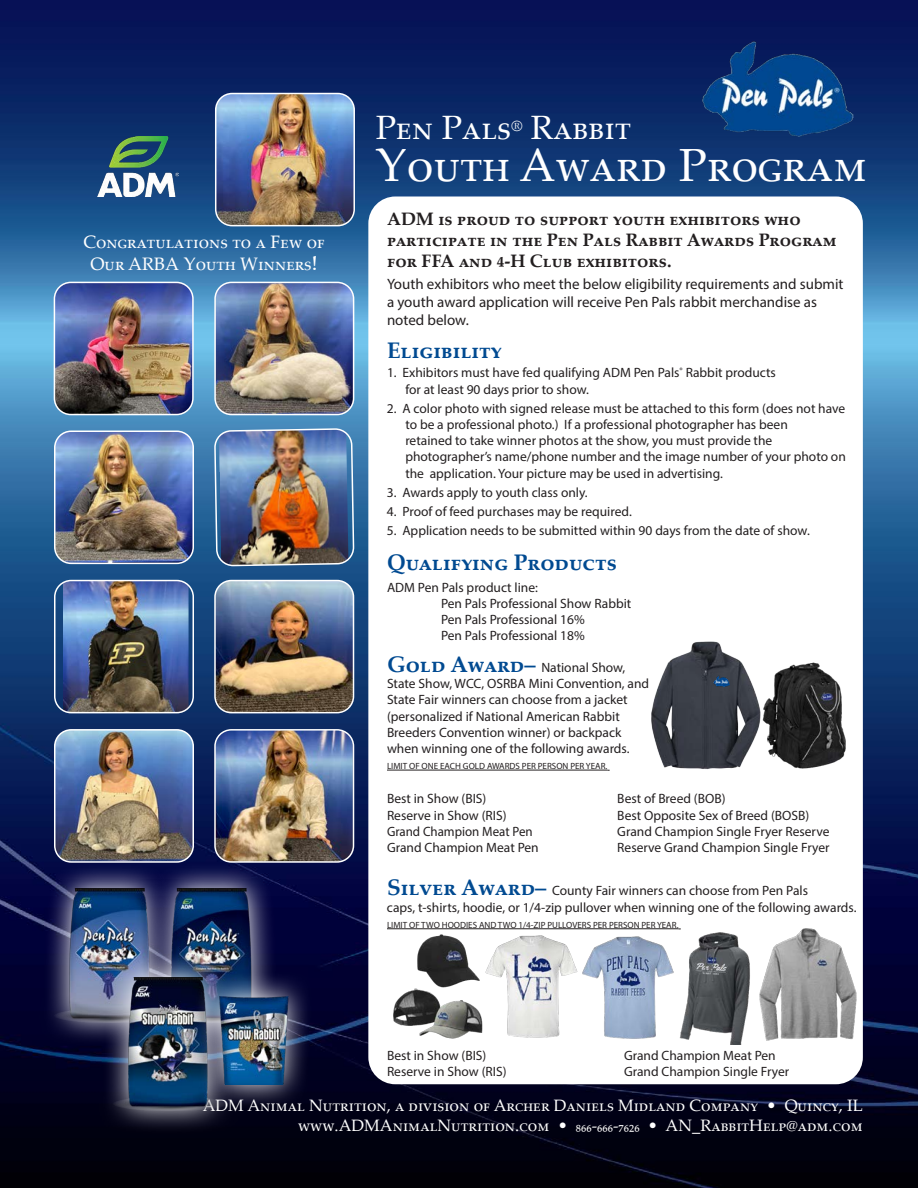
<style>
.page{position:relative;width:918px;height:1188px;background:#fff}
.page>*{position:absolute;margin:0;border:0;box-sizing:border-box;transform-origin:0 0}
.t1{font:46.5px "Palatino Linotype";letter-spacing:.065em;color:#fff}
.t2{font:33.75px "Palatino Linotype";color:#fff}
.t3{font:700 22.5px "Palatino Linotype";color:#014a91}
.t4{font:700 18px/21px "Palatino Linotype";color:#231f20}
.t5{font:18px/21.6px "Palatino Linotype";color:#fff;text-align:center}
.t6{font:16.5px "Palatino Linotype";color:#fff}
.t7{font:15px/18px "Myriad Pro";color:#231f20}
.t8{font:14.7px "Palatino Linotype";color:#fff}
.t9{font:13.5px/16.2px "Myriad Pro";color:#231f20}
.t10{font:13.5px "Myriad Pro";color:#231f20;scale:.96 1}
.t11{font:9px "Myriad Pro";color:#231f20}
.s1{font-size:30px}
.s2{font-size:24px}
.s3{font-family:"Palatino Linotype";font-weight:700;font-size:22.5px;color:#014a91}
</style>
<div class="page">
<img style="left:0;top:0;width:918px;height:1188px">
<svg style="left:39px;top:863px;width:103px;height:183px;background:#151747"></svg>
<img style="left:54px;top:889px;width:88px;height:133px">
<svg style="left:142px;top:863px;width:143px;height:109px;background:#1c2055"></svg>
<img style="left:156px;top:889px;width:117px;height:83px">
<img style="left:98px;top:952px;width:143px;height:182px">
<img style="left:112px;top:978px;width:117px;height:133px">
<svg style="left:195px;top:972px;width:117px;height:137px;background:#2c3655"></svg>
<img style="left:214px;top:996px;width:81px;height:88px">
<img style="left:215px;top:282px;width:139px;height:133px">
<div style="left:214px;top:282px;width:140px;height:133px;border:2px solid #fff;border-radius:16px"></div>
<img style="left:55px;top:431px;width:138px;height:132px">
<div style="left:54px;top:430px;width:140px;height:134px;border:2px solid #fff;border-radius:16px"></div>
<img style="left:55px;top:730px;width:138px;height:132px">
<div style="left:54px;top:729px;width:140px;height:134px;border:2px solid #fff;border-radius:16px"></div>
<img style="left:214px;top:429px;width:140px;height:137px">
<img style="left:215px;top:581px;width:139px;height:132px">
<div style="left:214px;top:580px;width:140px;height:133px;border:2px solid #fff;border-radius:16px"></div>
<img style="left:63px;top:581px;width:126px;height:132px">
<div style="left:54px;top:580px;width:140px;height:133px;border:2px solid #fff;border-radius:16px"></div>
<img style="left:54px;top:282px;width:139px;height:133px">
<div style="left:54px;top:282px;width:140px;height:133px;border:2px solid #fff;border-radius:16px"></div>
<img style="left:216px;top:94px;width:138px;height:132px">
<div style="left:215px;top:93px;width:140px;height:133px;border:2px solid #fff;border-radius:16px"></div>
<div style="left:368px;top:196px;width:495px;height:888px;background:#fff;border-radius:27px"></div>
<hr style="left:387px;top:770px;width:220px;height:1px;background:#231f20">
<hr style="left:387px;top:929px;width:292px;height:1px;background:#231f20">
<img style="left:485px;top:935px;width:183px;height:104px">
<img style="left:393px;top:983px;width:95px;height:56px">
<img style="left:763px;top:924px;width:101px;height:120px">
<img style="left:215px;top:730px;width:138px;height:132px">
<div style="left:214px;top:729px;width:140px;height:134px;border:2px solid #fff;border-radius:16px"></div>
<img style="left:700px;top:37px;width:154px;height:99px">
<img style="left:414px;top:934px;width:66px;height:61px">
<img style="left:668px;top:928px;width:95px;height:116px">
<img style="left:762px;top:662px;width:84px;height:107px">
<img style="left:651px;top:641px;width:110px;height:128px">
<img style="left:714px;top:676px;width:15px;height:10px">
<img style="left:98px;top:136px;width:80px;height:60px">
<p class="t5" style="left:83px;top:230px;width:243px">Congratulations to a Few of<br>Our ARBA Youth Winners<span class="s1">!</span></p>
<p class="t2" style="left:376px;top:104px;width:137px">Pen Pals</p>
<p class="t8" style="left:511px;top:115px;width:13px">®</p>
<p class="t2" style="left:531px;top:104px;width:102px">Rabbit</p>
<p class="t1" style="left:376px;top:132px;width:493px">Youth Award Program</p>
<p class="t4" style="left:387px;top:207px;width:451px">ADM is proud to support youth exhibitors who participate in the Pen Pals Rabbit Awards Program for FFA and <span class="s2">4</span>-H Club exhibitors.</p>
<p class="t7" style="left:387px;top:275px;width:458px">Youth exhibitors who meet the below eligibility requirements and submit a youth award application will receive Pen Pals rabbit merchandise as noted below.</p>
<p class="t3" style="left:387px;top:335px;width:116px">Eligibility</p>
<p class="t9" style="left:405px;top:365px;width:372px;text-indent:-18px">1. Exhibitors must have fed qualifying ADM Pen Pals<sup>®</sup> Rabbit products for at least 90 days prior to show.</p>
<p class="t9" style="left:405px;top:400px;width:442px;text-indent:-18px">2. A color photo with signed release must be attached to this form (does not have to be a professional photo.) If a professional photographer has been<br>retained to take winner photos at the show, you must provide the photographer’s name/phone number and the image number of your photo on the application. Your picture may be used in advertising.</p>
<p class="t9" style="left:387px;top:484px;width:202px">3. Awards apply to youth class only.</p>
<p class="t9" style="left:387px;top:503px;width:246px">4. Proof of feed purchases may be required.</p>
<p class="t9" style="left:387px;top:522px;width:424px">5. Application needs to be submitted within 90 days from the date of show.</p>
<p class="t3" style="left:387px;top:546px;width:231px">Qualifying Products</p>
<p class="t9" style="left:387px;top:579px;width:153px">ADM Pen Pals product line:</p>
<p class="t9" style="left:441px;top:595px;width:192px">Pen Pals Professional Show Rabbit</p>
<p class="t9" style="left:441px;top:611px;width:145px">Pen Pals Professional 16%</p>
<p class="t9" style="left:441px;top:628px;width:145px">Pen Pals Professional 18%</p>
<p class="t9" style="left:387px;top:659px;width:264px"><span class="s3">Gold Award–</span> National Show, State Show, WCC, OSRBA Mini Convention, and State Fair winners can choose from a jacket (personalized if National American Rabbit Breeders Convention winner) or backpack when winning one of the following awards.</p>
<p class="t11" style="left:387px;top:761px;width:222px">LIMIT OF ONE EACH GOLD AWARDS PER PERSON PER YEAR.</p>
<p class="t9" style="left:387px;top:791px;width:101px">Best in Show (BIS)</p>
<p class="t9" style="left:617px;top:791px;width:110px">Best of Breed (BOB)</p>
<p class="t9" style="left:387px;top:807px;width:121px">Reserve in Show (RIS)</p>
<p class="t9" style="left:617px;top:807px;width:194px">Best Opposite Sex of Breed (BOSB)</p>
<p class="t10" style="left:387px;top:823px;width:153px">Grand Champion Meat Pen</p>
<p class="t9" style="left:617px;top:823px;width:214px">Grand Champion Single Fryer Reserve</p>
<p class="t9" style="left:387px;top:839px;width:153px">Grand Champion Meat Pen</p>
<p class="t9" style="left:617px;top:839px;width:214px">Reserve Grand Champion Single Fryer</p>
<p class="t9" style="left:387px;top:883px;width:471px"><span class="s3">Silver Award–</span> County Fair winners can choose from Pen Pals<br>caps, t-shirts, hoodie, or 1/4-zip pullover when winning one of the following awards.</p>
<p class="t11" style="left:387px;top:919px;width:293px">LIMIT OF TWO HOODIES AND TWO 1/4-ZIP PULLOVERS PER PERSON PER YEAR.</p>
<p class="t9" style="left:387px;top:1047px;width:101px">Best in Show (BIS)</p>
<p class="t9" style="left:624px;top:1047px;width:153px">Grand Champion Meat Pen</p>
<p class="t9" style="left:387px;top:1063px;width:121px">Reserve in Show (RIS)</p>
<p class="t9" style="left:624px;top:1063px;width:167px">Grand Champion Single Fryer</p>
<p class="t6" style="left:203px;top:1094px;width:662px">ADM Animal Nutrition, a division of Archer Daniels Midland Company • Quincy, IL</p>
<p class="t6" style="left:298px;top:1114px;width:566px">www.ADMAnimalNutrition.com • 866-666-7626 • AN_RabbitHelp@adm.com</p>
</div>
